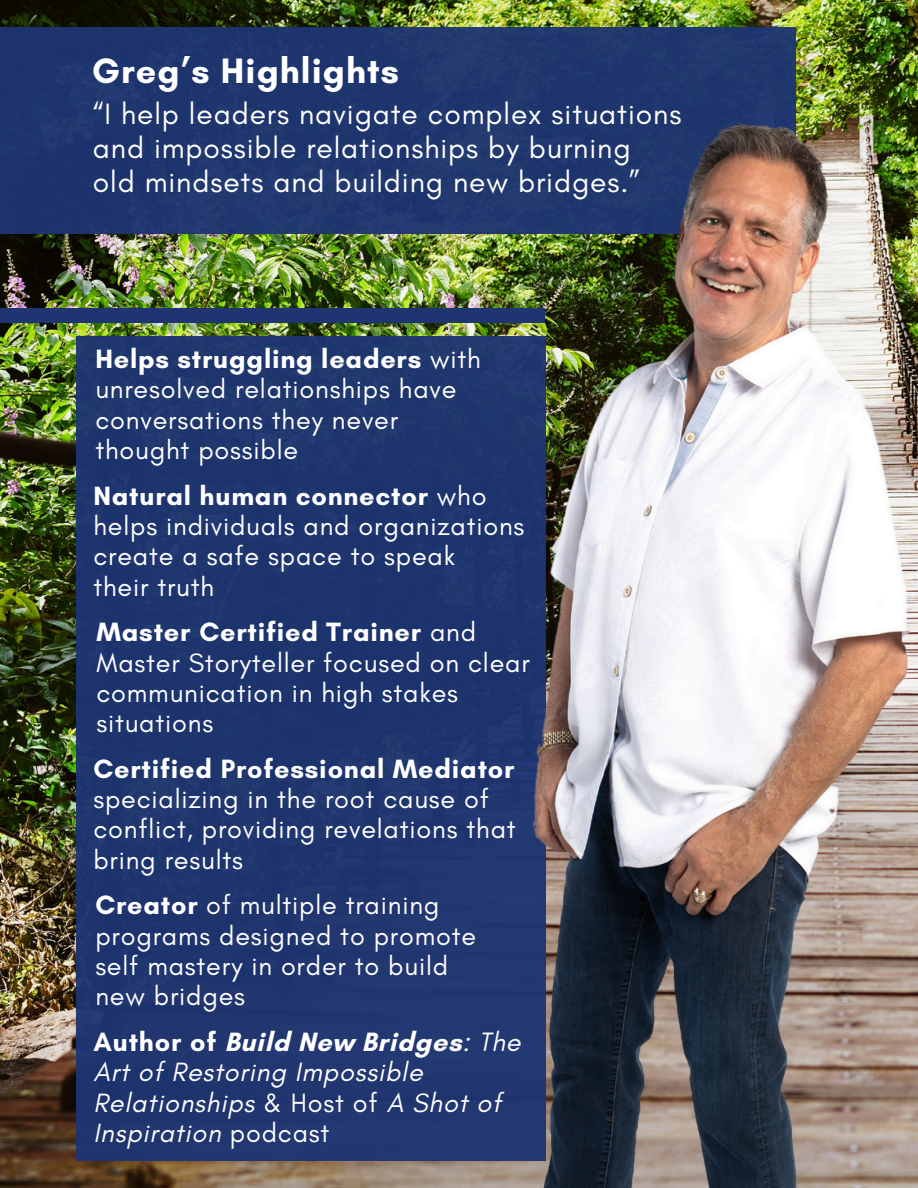
<style>
.page{position:relative;width:918px;height:1188px;background:#fff}
.page>*{position:absolute;margin:0;border:0;box-sizing:border-box;transform-origin:0 0}
.t1{font:700 36px "Glacial Indifference";letter-spacing:.03em;color:#fff}
.t2{font:30px "Glacial Indifference";letter-spacing:.03em;color:#fff}
.t3{font:27px/30.3px "Glacial Indifference";letter-spacing:.03em;color:#fff}
.t4{font:italic 27px/30.3px "Glacial Indifference";letter-spacing:.03em;color:#fff}
.s1{font-weight:700}
.s2{font-weight:700;font-style:normal}
.s3{font-style:normal}
</style>
<div class="page">
<img style="left:0;top:0;width:918px;height:1188px">
<div style="left:0;top:27px;width:795px;height:206px;background:#1e3572"></div>
<div style="left:76px;top:336px;width:469px;height:825px;background:#1e3572"></div>
<div style="left:0;top:308px;width:545px;height:14px;background:#1e3572"></div>
<img style="left:263px;top:96px;width:655px;height:1092px">
<p class="t1" style="left:92px;top:48px;width:309px">Greg’s Highlights</p>
<p class="t2" style="left:93px;top:96px;width:590px">“I help leaders navigate complex situations</p>
<h1 class="t2" style="left:93px;top:130px;width:539px">and impossible relationships by burning</h1>
<p class="t2" style="left:93px;top:163px;width:549px">old mindsets and building new bridges.”</p>
<p class="t3" style="left:95px;top:343px;width:387px"><span class="s1">Helps struggling leaders</span> with unresolved relationships have conversations they never</p>
<p class="t3" style="left:95px;top:435px;width:204px">thought possible</p>
<p class="t3" style="left:93px;top:480px;width:433px"><span class="s1">Natural human connector</span> who helps individuals and organizations create a safe space to speak</p>
<p class="t3" style="left:93px;top:571px;width:122px">their truth</p>
<p class="t3" style="left:96px;top:617px;width:435px"><span class="s1">Master Certified Trainer</span> and<br>Master Storyteller focused on clear communication in high stakes situations</p>
<p class="t3" style="left:93px;top:753px;width:424px"><span class="s1">Certified Professional Mediator </span>specializing in the root cause of conflict, providing revelations that bring results</p>
<p class="t3" style="left:95px;top:890px;width:382px"><span class="s1">Creator</span> of multiple training programs designed to promote</p>
<p class="t3" style="left:95px;top:950px;width:354px">self mastery in order to build</p>
<p class="t3" style="left:95px;top:981px;width:151px">new bridges</p>
<p class="t4" style="left:93px;top:1026px;width:429px"><span class="s2">Author of Build New Bridges</span>: The<br>Art of Restoring Impossible<br>Relationships <span class="s3">&amp; Host of</span> A Shot of<br>Inspiration <span class="s3">podcast</span></p>
</div>
